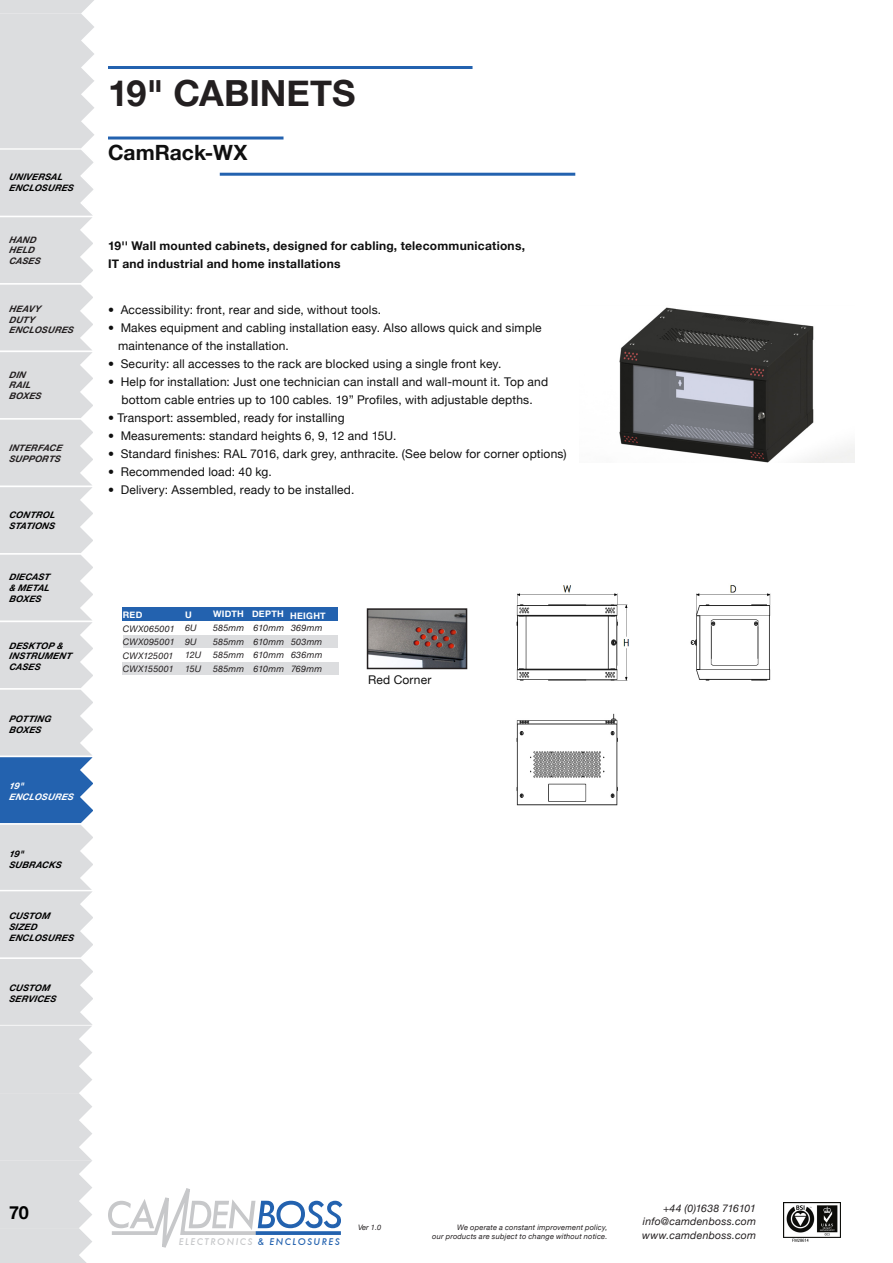
<style>
.page{position:relative;width:893px;height:1263px;background:#fff}
.page>*{position:absolute;margin:0;border:0;box-sizing:border-box;transform-origin:0 0}
.t1{font:700 36px "Helvetica Neue";color:#231f20}
.t2{font:700 21px "Helvetica Neue";color:#0f0f0f}
.t3{font:700 18px "Helvetica Neue";color:#000}
.t4{font:12px "Helvetica Neue";letter-spacing:.015em;color:#0f0f0f}
.t5{font:700 12px "Helvetica Neue";letter-spacing:.025em;color:#0f0f0f}
.t6{font:italic 10.5px "Helvetica Neue";letter-spacing:.02em;color:#231f20}
.t7{font:italic 10.5px "Helvetica Neue";letter-spacing:-.02em;color:#231f20}
.t8{font:italic 700 9px "Helvetica Neue";letter-spacing:.025em;color:#000}
.t9{font:italic 9px "Helvetica Neue";letter-spacing:.02em;color:#231f20}
.t10{font:italic 700 9px "Helvetica Neue";letter-spacing:.035em;color:#231f20}
.t11{font:italic 500 9px "Futura";letter-spacing:.17em;color:#c7c8ca}
.t12{font:700 9px "Helvetica Neue";letter-spacing:.03em;color:#fff}
.t13{font:italic 700 9px "Helvetica Neue";color:#fff}
.t14{font:italic 7.5px "Helvetica Neue";letter-spacing:.025em;color:#231f20}
.s1{color:#2362af}
</style>
<div class="page">
<svg style="left:0;top:0;width:94px;height:1263px;background:#d6dadf"></svg>
<hr style="left:108px;top:66px;width:364px;height:3px;background:#2362af">
<svg style="left:108px;top:1188px;width:234px;height:60px"></svg>
<img style="left:783px;top:1202px;width:57px;height:40px">
<div style="left:122px;top:662px;width:217px;height:12px;background:#dcdddf"></div>
<div style="left:123px;top:635px;width:214px;height:12px;background:#dcdddf"></div>
<hr style="left:108px;top:137px;width:176px;height:3px;background:#2362af">
<hr style="left:220px;top:173px;width:355px;height:3px;background:#2362af">
<img style="left:370px;top:611px;width:94px;height:55px">
<div style="left:367px;top:608px;width:100px;height:61px;border:2px solid #231f20"></div>
<div style="left:122px;top:608px;width:215px;height:13px;background:#2362af"></div>
<img style="left:516px;top:585px;width:255px;height:221px">
<img style="left:619px;top:307px;width:235px;height:155px">
<p class="t8" style="left:9px;top:171px;width:57px">UNIVERSA L</p>
<p class="t8" style="left:9px;top:182px;width:68px">ENCLOSURES</p>
<p class="t10" style="left:9px;top:234px;width:31px">HA ND</p>
<p class="t10" style="left:9px;top:245px;width:29px">HELD</p>
<p class="t10" style="left:9px;top:255px;width:35px">CA SES</p>
<p class="t10" style="left:9px;top:303px;width:33px">HEAVY</p>
<p class="t10" style="left:9px;top:314px;width:27px">DUTY</p>
<p class="t10" style="left:9px;top:325px;width:68px">ENCLOSURES</p>
<p class="t10" style="left:9px;top:369px;width:7px">DIN</p>
<p class="t10" style="left:9px;top:380px;width:25px">RAIL</p>
<p class="t10" style="left:9px;top:390px;width:36px">BOXES</p>
<p class="t10" style="left:9px;top:442px;width:57px">INTERFACE</p>
<p class="t10" style="left:9px;top:453px;width:55px">SUPPORTS</p>
<p class="t8" style="left:9px;top:509px;width:49px">CONTROL</p>
<p class="t8" style="left:9px;top:520px;width:49px">STATIONS</p>
<p class="t8" style="left:9px;top:571px;width:42px">DIECA ST</p>
<p class="t8" style="left:9px;top:582px;width:44px">&amp; METAL</p>
<p class="t8" style="left:9px;top:593px;width:36px">BOXES</p>
<p class="t8" style="left:9px;top:640px;width:57px">DESKTOP &amp;</p>
<p class="t8" style="left:9px;top:651px;width:64px">INSTRUMENT</p>
<p class="t8" style="left:9px;top:661px;width:35px">CA SES</p>
<p class="t8" style="left:9px;top:713px;width:45px">POTTING</p>
<p class="t8" style="left:9px;top:724px;width:36px">BOXES</p>
<p class="t13" style="left:9px;top:780px;width:18px">19"</p>
<p class="t13" style="left:9px;top:791px;width:68px">ENCLOSURES</p>
<p class="t8" style="left:9px;top:848px;width:18px">19"</p>
<p class="t8" style="left:9px;top:859px;width:56px">SUBRACKS</p>
<p class="t8" style="left:9px;top:911px;width:44px">CUSTOM</p>
<p class="t8" style="left:9px;top:921px;width:32px">SIZED</p>
<p class="t8" style="left:9px;top:932px;width:68px">ENCLOSURES</p>
<p class="t8" style="left:9px;top:983px;width:44px">CUSTOM</p>
<p class="t8" style="left:9px;top:993px;width:50px">SERVICES</p>
<p class="t1" style="left:108px;top:71px;width:249px">19" CABINETS</p>
<p class="t2" style="left:108px;top:140px;width:141px">CamRack-WX</p>
<p class="t5" style="left:108px;top:238px;width:419px">19'' Wall mounted cabinets, designed for cabling, telecommunications,</p>
<p class="t5" style="left:108px;top:256px;width:234px">IT and industrial and home installations</p>
<p class="t4" style="left:108px;top:302px;width:275px">• Accessibility: front, rear and side, without tools.</p>
<p class="t4" style="left:108px;top:320px;width:435px">• Makes equipment and cabling installation easy. Also allows quick and simple</p>
<p class="t4" style="left:118px;top:338px;width:172px">maintenance of the installation.</p>
<p class="t4" style="left:108px;top:356px;width:395px">• Security: all accesses to the rack are blocked using a single front key.</p>
<p class="t4" style="left:108px;top:374px;width:442px">• Help for installation: Just one technician can install and wall-mount it. Top and</p>
<p class="t4" style="left:122px;top:392px;width:413px">bottom cable entries up to 100 cables. 19” Profiles, with adjustable depths.</p>
<p class="t4" style="left:108px;top:410px;width:238px">• Transport: assembled, ready for installing</p>
<p class="t4" style="left:108px;top:428px;width:290px">• Measurements: standard heights 6, 9, 12 and 15U.</p>
<p class="t4" style="left:108px;top:446px;width:460px">• Standard finishes: RAL 7016, dark grey, anthracite. (See below for corner options)</p>
<p class="t4" style="left:108px;top:464px;width:165px">• Recommended load: 40 kg.</p>
<p class="t4" style="left:108px;top:482px;width:248px">• Delivery: Assembled, ready to be installed.</p>
<p class="t12" style="left:123px;top:609px;width:21px">RED</p>
<p class="t9" style="left:123px;top:623px;width:53px">CWX065001</p>
<p class="t9" style="left:123px;top:637px;width:53px">CWX095001</p>
<p class="t9" style="left:123px;top:650px;width:52px">CWX125001</p>
<p class="t9" style="left:123px;top:664px;width:52px">CWX155001</p>
<p class="t12" style="left:185px;top:609px;width:8px">U</p>
<p class="t12" style="left:213px;top:608px;width:7px">widt</p>
<p class="t12" style="left:237px;top:608px;width:8px">h</p>
<p class="t12" style="left:252px;top:609px;width:33px">Depth</p>
<p class="t12" style="left:290px;top:611px;width:35px">Height</p>
<p class="t9" style="left:185px;top:623px;width:13px">6U</p>
<p class="t9" style="left:185px;top:636px;width:13px">9U</p>
<p class="t9" style="left:185px;top:650px;width:18px">12U</p>
<p class="t9" style="left:185px;top:663px;width:18px">15U</p>
<p class="t9" style="left:213px;top:623px;width:33px">585mm</p>
<p class="t9" style="left:213px;top:636px;width:33px">585mm</p>
<p class="t9" style="left:213px;top:650px;width:33px">585mm</p>
<p class="t9" style="left:213px;top:663px;width:33px">585mm</p>
<p class="t9" style="left:254px;top:623px;width:32px">610mm</p>
<p class="t9" style="left:254px;top:636px;width:32px">610mm</p>
<p class="t9" style="left:254px;top:650px;width:32px">610mm</p>
<p class="t9" style="left:254px;top:663px;width:32px">610mm</p>
<p class="t9" style="left:291px;top:623px;width:33px">369mm</p>
<p class="t9" style="left:291px;top:636px;width:33px">503mm</p>
<p class="t9" style="left:291px;top:650px;width:33px">636mm</p>
<p class="t9" style="left:291px;top:663px;width:33px">769mm</p>
<p class="t4" style="left:368px;top:673px;width:65px">Red Corner</p>
<p class="t3" style="left:9px;top:1202px;width:21px">70</p>
<p class="t11" style="left:179px;top:1235px;width:163px">ELECTRONICS <span class="s1">&amp; ENCLOSURES</span></p>
<p class="t14" style="left:358px;top:1223px;width:25px">Ver 1.0</p>
<p class="t14" style="left:457px;top:1223px;width:152px">We operate a constant improvement policy,</p>
<p class="t14" style="left:432px;top:1232px;width:177px">our products are subject to change without notice.</p>
<p class="t7" style="left:663px;top:1202px;width:95px">+44 (0)1638 716101</p>
<p class="t6" style="left:643px;top:1215px;width:115px">info@camdenboss.com</p>
<p class="t6" style="left:642px;top:1229px;width:115px">www.camdenboss.com</p>
</div>
